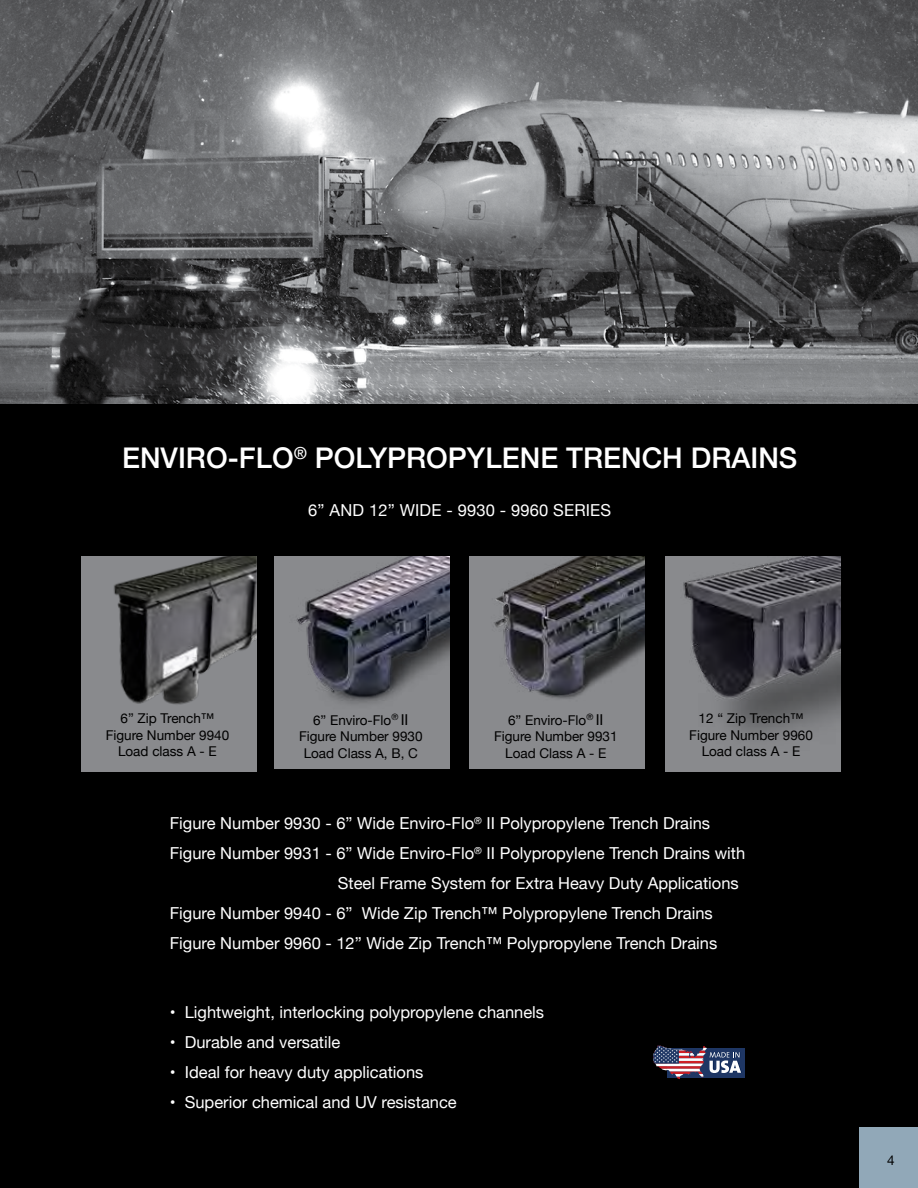
<style>
.page{position:relative;width:918px;height:1188px;background:#fff}
.page>*{position:absolute;margin:0;border:0;box-sizing:border-box;transform-origin:0 0}
.t1{font:500 28.5px "Helvetica Neue";color:#fff}
.t2{font:16.5px "Helvetica Neue";color:#fff}
.t3{font:13.5px/16.5px "Helvetica Neue";color:#000;text-align:center}
.s1{font-size:15px}
</style>
<div class="page">
<img style="left:0;top:0;width:918px;height:405px">
<div style="left:0;top:405px;width:918px;height:783px;background:#000"></div>
<div style="left:469px;top:556px;width:176px;height:213px;background:#898a8d"></div>
<img style="left:494px;top:556px;width:151px;height:143px">
<img style="left:274px;top:556px;width:176px;height:213px">
<div style="left:82px;top:556px;width:175px;height:215px;background:#898a8d"></div>
<img style="left:113px;top:556px;width:144px;height:149px">
<div style="left:860px;top:1128px;width:58px;height:60px;background:#91a8b8"></div>
<div style="left:668px;top:1048px;width:77px;height:30px;background:#1e3664"></div>
<svg style="left:653px;top:1045px;width:89px;height:34px"></svg>
<div style="left:665px;top:556px;width:175px;height:215px;background:#898a8d"></div>
<img style="left:683px;top:556px;width:157px;height:180px">
<h1 class="t1" style="left:122px;top:435px;width:677px">ENVIRO-FLO<sup>®</sup> POLYPROPYLENE TRENCH DRAINS</h1>
<p class="t2" style="left:308px;top:498px;width:304px">6” AND 12” WIDE - 9930 - 9960 SERIES</p>
<p class="t3" style="left:106px;top:711px;width:125px">6” Zip Trench™<br>Figure Number 9940<br>Load class A - E</p>
<p class="t3" style="left:299px;top:712px;width:125px">6” Enviro-Flo<sup>®</sup> <span class="s1">II<br></span>Figure Number 9930<br>Load Class A, B, C</p>
<p class="t3" style="left:494px;top:712px;width:125px">6” Enviro-Flo<sup>®</sup> <span class="s1">II<br></span>Figure Number 9931<br>Load Class A - E</p>
<p class="t3" style="left:689px;top:711px;width:125px">12 “ Zip Trench™<br>Figure Number 9960<br>Load class A - E</p>
<p class="t2" style="left:170px;top:811px;width:542px">Figure Number 9930 - 6” Wide Enviro-Flo<sup>®</sup> II Polypropylene Trench Drains</p>
<p class="t2" style="left:170px;top:841px;width:577px">Figure Number 9931 - 6” Wide Enviro-Flo<sup>®</sup> II Polypropylene Trench Drains with</p>
<p class="t2" style="left:338px;top:871px;width:402px">Steel Frame System for Extra Heavy Duty Applications</p>
<p class="t2" style="left:170px;top:901px;width:544px">Figure Number 9940 - 6” Wide Zip Trench™ Polypropylene Trench Drains</p>
<p class="t2" style="left:170px;top:931px;width:549px">Figure Number 9960 - 12” Wide Zip Trench™ Polypropylene Trench Drains</p>
<p class="t2" style="left:170px;top:1000px;width:376px">• Lightweight, interlocking polypropylene channels</p>
<p class="t2" style="left:170px;top:1030px;width:172px">• Durable and versatile</p>
<p class="t2" style="left:170px;top:1060px;width:255px">• Ideal for heavy duty applications</p>
<p class="t2" style="left:170px;top:1090px;width:288px">• Superior chemical and UV resistance</p>
<p class="t3" style="left:887px;top:1152px;width:9px">4</p>
</div>
